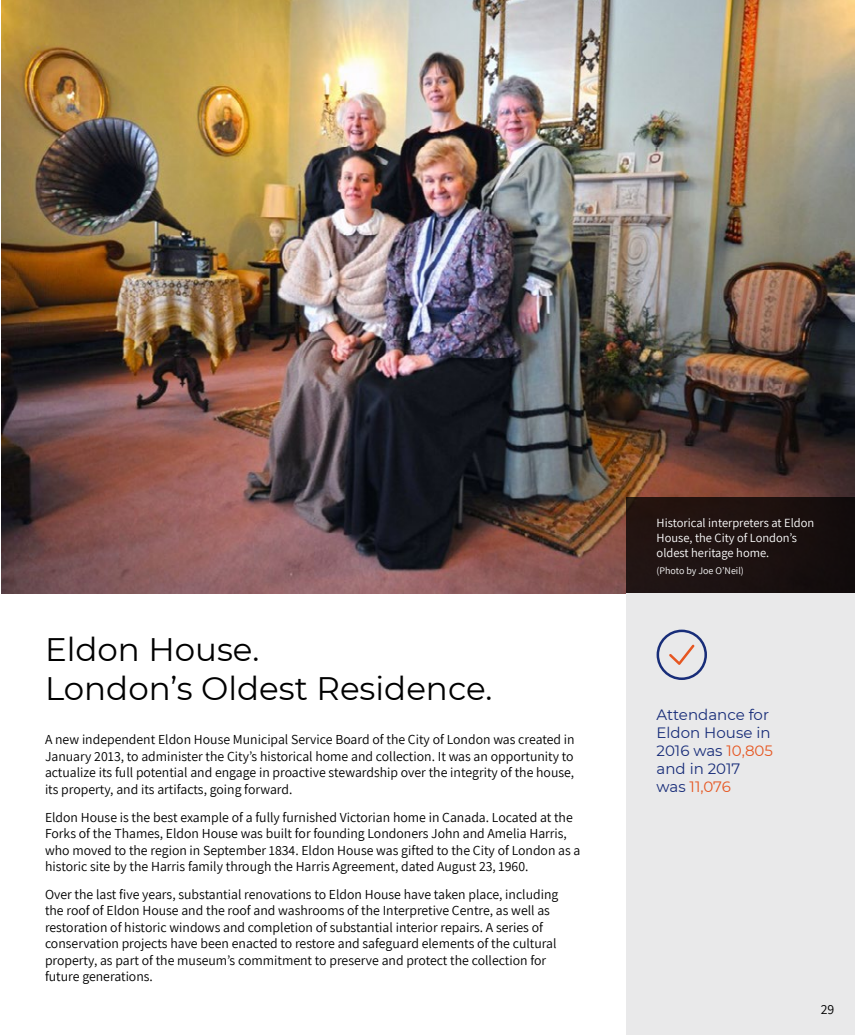
<style>
.page{position:relative;width:855px;height:1035px;background:#fff}
.page>*{position:absolute;margin:0;border:0;box-sizing:border-box;transform-origin:0 0}
.Large_Section_Header{font:32.5px/38.8px "Montserrat";color:#000}
.Stats{font:15px/18px "Montserrat";color:#182d79}
.Body{font:13.75px/16.5px "Assistant";color:#000}
.t1{font:12.5px/15px "Assistant";color:#fff}
.t2{font:10px "Assistant";color:#fff}
.s1{color:#e65621}
</style>
<div class="page">
<img style="left:1px;top:0;width:854px;height:593px">
<div style="left:626px;top:498px;width:229px;height:95px;background:#1e1210"></div>
<div style="left:626px;top:593px;width:229px;height:442px;background:#e9e9ea"></div>
<svg style="left:657px;top:630px;width:50px;height:50px"></svg>
<h1 class="Large_Section_Header" style="left:45px;top:629px;width:449px">Eldon House.<br>London’s Oldest Residence.</h1>
<p class="Body" style="left:45px;top:731px;width:531px;text-align:justify">A new independent Eldon House Municipal Service Board of the City of London was created in January 2013, to administer the City’s historical home and collection. It was an opportunity to actualize its full potential and engage in proactive stewardship over the integrity of the house, its property, and its artifacts, going forward.</p>
<p class="Body" style="left:45px;top:808px;width:537px">Eldon House is the best example of a fully furnished Victorian home in Canada. Located at the Forks of the Thames, Eldon House was built for founding Londoners John and Amelia Harris, who moved to the region in September 1834. Eldon House was gifted to the City of London as a historic site by the Harris family through the Harris Agreement, dated August 23, 1960.</p>
<p class="Body" style="left:45px;top:885px;width:515px">Over the last five years, substantial renovations to Eldon House have taken place, including the roof of Eldon House and the roof and washrooms of the Interpretive Centre, as well as restoration of historic windows and completion of substantial interior repairs. A series of conservation projects have been enacted to restore and safeguard elements of the cultural property, as part of the museum’s commitment to preserve and protect the collection for future generations.</p>
<p class="t1" style="left:657px;top:514px;width:159px">Historical interpreters at Eldon<br>House, the City of London’s oldest heritage home.</p>
<p class="t2" style="left:657px;top:564px;width:89px">(Photo by Joe O’Neil)</p>
<p class="Stats" style="left:657px;top:705px;width:118px">Attendance for<br>Eldon House in<br>2016 was <span class="s1">10,805 </span>and in 2017 was <span class="s1">11,076</span></p>
<p class="Body" style="left:821px;top:1000px;width:15px">29</p>
</div>
